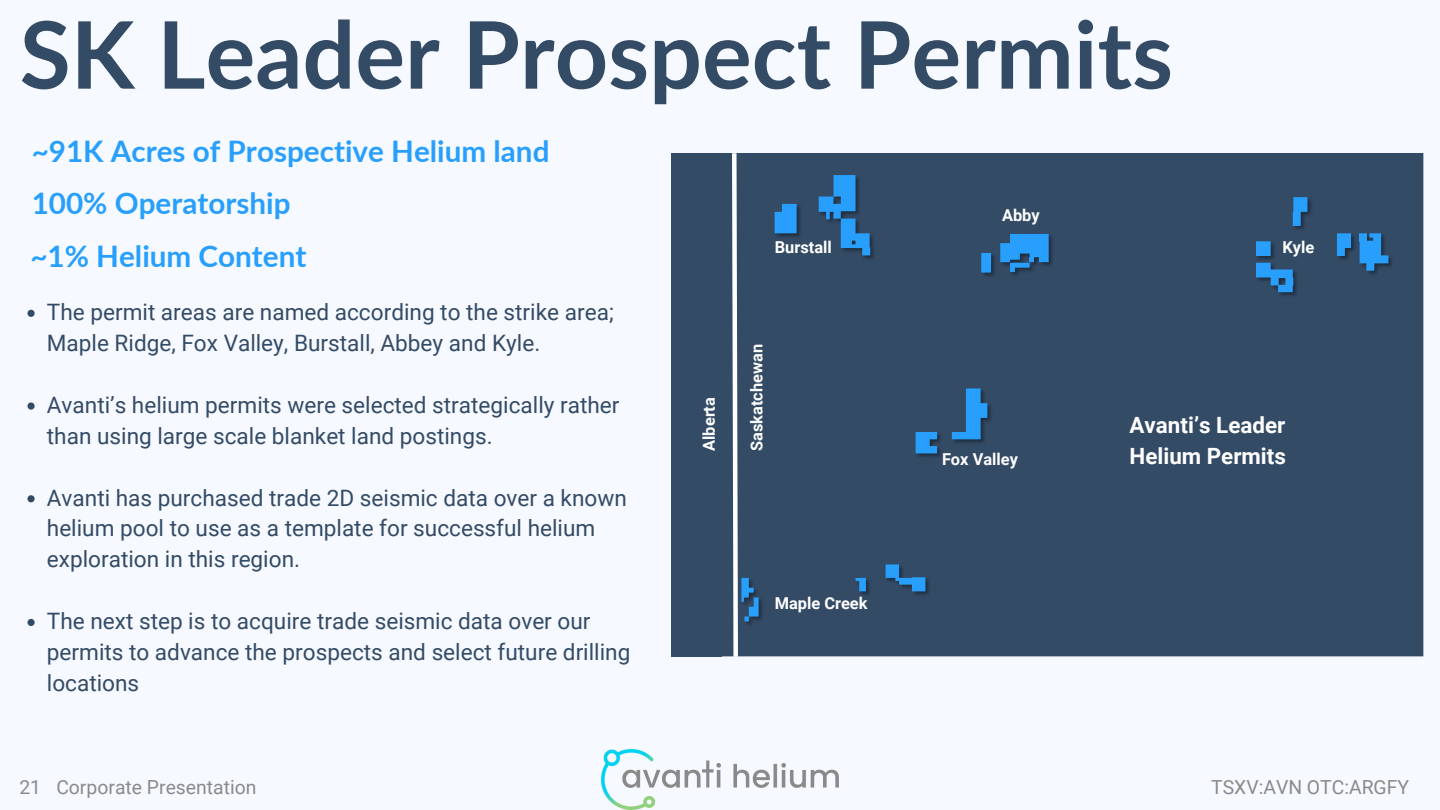
<style>
.page{position:relative;width:1440px;height:810px;background:#f6f9ff}
.page>*{position:absolute;margin:0;border:0;box-sizing:border-box;transform-origin:0 0}
.t1{font:700 93.1px "Lato";color:#344b66}
.t2{font:700 29.6px "Lato";color:#289ffc}
.t3{font:22.6px/30.9px "Roboto";color:#344b66}
.t4{font:700 22.4px/30.8px "Roboto";color:#fff}
.t5{font:19.4px "Roboto";color:#8a8a8a}
.t6{font:700 16.4px "Roboto";color:#fff}
</style>
<div class="page">
<div style="left:721px;top:153px;width:703px;height:503px;background:#344b66"></div>
<svg style="left:730px;top:153px;width:10px;height:504px"></svg>
<div style="left:671px;top:153px;width:50px;height:504px;background:#344b66"></div>
<svg style="left:27px;top:310px;width:8px;height:7px"></svg>
<svg style="left:27px;top:402px;width:8px;height:8px"></svg>
<svg style="left:27px;top:495px;width:8px;height:7px"></svg>
<svg style="left:27px;top:619px;width:8px;height:7px"></svg>
<img style="left:602px;top:750px;width:237px;height:60px">
<h2 class="t1" style="left:20px;top:-3px;width:1155px">SK Leader Prospect Permits</h2>
<p class="t2" style="left:32px;top:133px;width:519px">~91K Acres of Prospective Helium land</p>
<p class="t2" style="left:32px;top:185px;width:260px">100% Operatorship</p>
<h6 class="t2" style="left:30px;top:237px;width:278px">~1% Helium Content</h6>
<p class="t6" style="left:775px;top:237px;width:59px">Burstall</p>
<p class="t6" style="left:1002px;top:206px;width:39px">Abby</p>
<p class="t6" style="left:1283px;top:237px;width:33px">Kyle</p>
<h2 class="t3" style="left:47px;top:297px;width:568px">The permit areas are named according to the strike area;<br>Maple Ridge, Fox Valley, Burstall, Abbey and Kyle.</h2>
<h2 class="t3" style="left:47px;top:390px;width:574px">Avanti’s helium permits were selected strategically rather than using large scale blanket land postings.</h2>
<p class="t3" style="left:47px;top:482px;width:582px">Avanti has purchased trade 2D seismic data over a known helium pool to use as a template for successful helium exploration in this region.</p>
<p class="t3" style="left:47px;top:606px;width:585px">The next step is to acquire trade seismic data over our permits to advance the prospects and select future drilling locations</p>
<h5 class="t5" style="left:19px;top:776px;width:23px">21</h5>
<p class="t5" style="left:56px;top:776px;width:202px">Corporate Presentation</p>
<p class="t6" style="left:700px;top:451px;width:55px;rotate:-90deg">Alberta</p>
<p class="t6" style="left:747px;top:451px;width:108px;rotate:-90deg">Saskatchewan</p>
<p class="t6" style="left:775px;top:594px;width:94px">Maple Creek</p>
<p class="t6" style="left:942px;top:450px;width:77px">Fox Valley</p>
<p class="t4" style="left:1130px;top:410px;width:158px">Avanti’s Leader<br>Helium Permits</p>
<h3 class="t5" style="left:1211px;top:776px;width:199px">TSXV:AVN OTC:ARGFY</h3>
</div>
